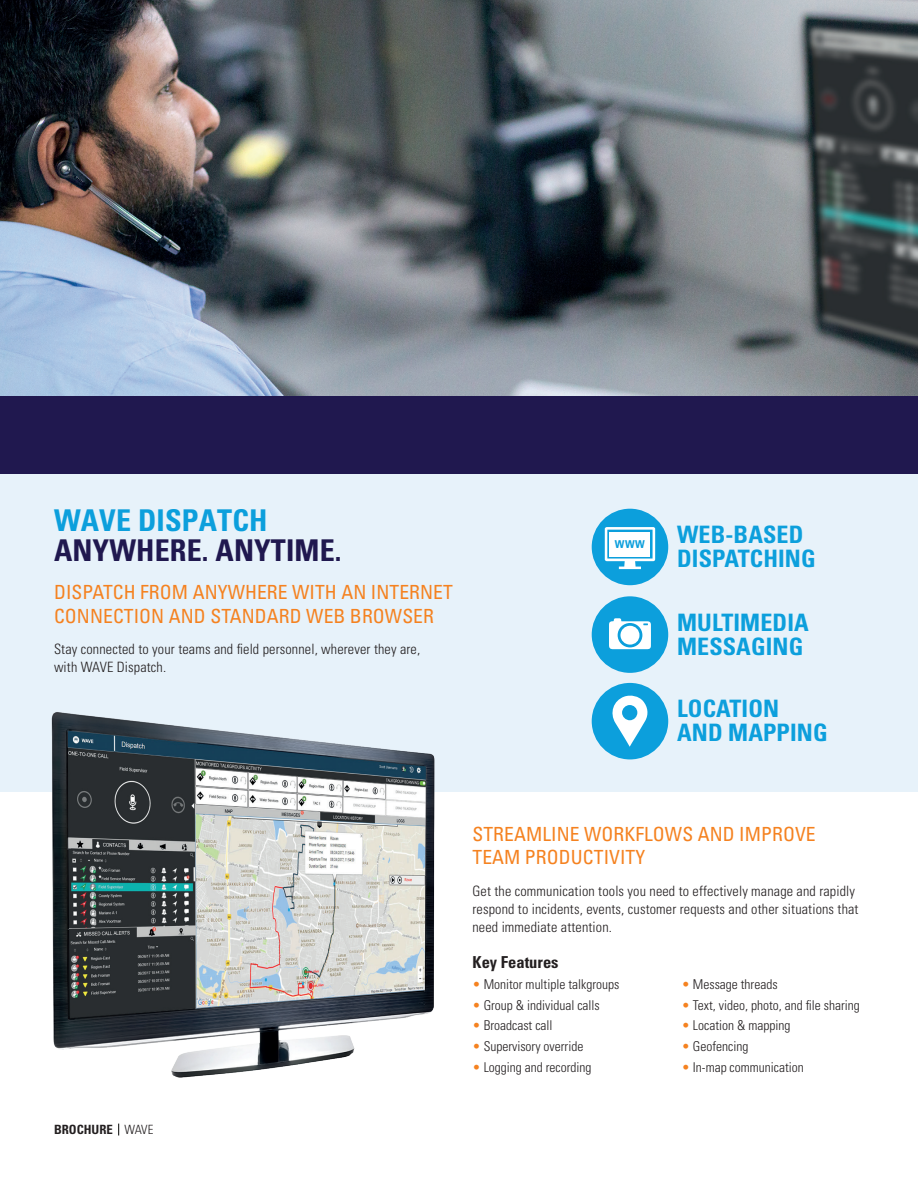
<style>
.page{position:relative;width:918px;height:1188px;background:#fff}
.page>*{position:absolute;margin:0;border:0;box-sizing:border-box;transform-origin:0 0}
.t1{font:700 condensed 30px/30px "Univers LT Std";letter-spacing:.005em;color:#20184f}
.t2{font:700 condensed 24px/24px "Univers LT Std";letter-spacing:.005em;color:#0c9fdc}
.t3{font:condensed 19.5px/23.2px "Univers LT Std";letter-spacing:.005em;color:#f58220}
.t4{font:700 condensed 16.5px "Univers LT Std";color:#231f20}
.t5{font:300 condensed 14.25px/18.3px "Univers LT Std";letter-spacing:.01em;color:#231f20}
.t6{font:300 condensed 13.5px "Univers LT Std";color:#231f20}
.t7{font:700 condensed 12.75px "Univers LT Std";color:#231f20}
.t8{font:700 condensed 10.8px "Univers LT Std";color:#0c9fdc}
.s1{color:#0c9fdc}
.s2{font-weight:300}
.s3{color:#f58220}
</style>
<div class="page">
<div style="left:0;top:396px;width:918px;height:79px;background:#20184f"></div>
<div style="left:0;top:475px;width:918px;height:317px;background:#e7f2fa"></div>
<img style="left:0;top:0;width:918px;height:396px">
<img style="left:51px;top:712px;width:384px;height:366px">
<div style="left:592px;top:683px;width:76px;height:76px;background:#0c9fdc;border-radius:50%"></div>
<svg style="left:612px;top:695px;width:36px;height:52px"></svg>
<div style="left:592px;top:596px;width:76px;height:77px;background:#0c9fdc;border-radius:50%"></div>
<svg style="left:609px;top:618px;width:42px;height:31px"></svg>
<div style="left:592px;top:509px;width:76px;height:76px;background:#0c9fdc;border-radius:50%"></div>
<svg style="left:605px;top:527px;width:50px;height:42px"></svg>
<div style="left:610px;top:532px;width:40px;height:24px;background:#fff"></div>
<p class="t1" style="left:54px;top:505px;width:289px"><span class="s1">WAVE DISPATCH<br></span>ANYWHERE. ANYTIME.</p>
<p class="t3" style="left:54px;top:581px;width:400px">DISPATCH FROM ANYWHERE WITH AN INTERNET<br>CONNECTION AND STANDARD WEB BROWSER</p>
<p class="t5" style="left:54px;top:640px;width:368px">Stay connected to your teams and field personnel, wherever they are, with WAVE Dispatch.</p>
<p class="t8" style="left:615px;top:537px;width:32px">WWW</p>
<p class="t2" style="left:677px;top:522px;width:140px">WEB-BASED<br>DISPATCHING</p>
<p class="t2" style="left:677px;top:610px;width:133px">MULTIMEDIA<br>MESSAGING</p>
<p class="t2" style="left:677px;top:697px;width:152px">LOCATION<br>AND MAPPING</p>
<p class="t7" style="left:54px;top:1122px;width:101px">BROCHURE <span class="s2">WAVE</span></p>
<p class="t3" style="left:472px;top:822px;width:345px">STREAMLINE WORKFLOWS AND IMPROVE<br>TEAM PRODUCTIVITY</p>
<p class="t5" style="left:472px;top:881px;width:388px">Get the communication tools you need to effectively manage and rapidly respond to incidents, events, customer requests and other situations that need immediate attention.</p>
<p class="t4" style="left:472px;top:952px;width:88px">Key Features</p>
<p class="t6" style="left:472px;top:976px;width:148px"><span class="s3">•</span> Monitor multiple talkgroups</p>
<p class="t6" style="left:472px;top:997px;width:129px"><span class="s3">•</span> Group &amp; individual calls</p>
<p class="t6" style="left:472px;top:1018px;width:82px"><span class="s3">•</span> Broadcast call</p>
<p class="t6" style="left:472px;top:1038px;width:112px"><span class="s3">•</span> Supervisory override</p>
<p class="t6" style="left:472px;top:1059px;width:121px"><span class="s3">•</span> Logging and recording</p>
<p class="t6" style="left:682px;top:976px;width:97px"><span class="s3">•</span> Message threads</p>
<p class="t6" style="left:682px;top:997px;width:180px"><span class="s3">•</span> Text, video, photo, and file sharing</p>
<p class="t6" style="left:682px;top:1018px;width:110px"><span class="s3">•</span> Location &amp; mapping</p>
<p class="t6" style="left:682px;top:1038px;width:68px"><span class="s3">•</span> Geofencing</p>
<p class="t6" style="left:682px;top:1059px;width:124px"><span class="s3">•</span> In-map communication</p>
</div>
